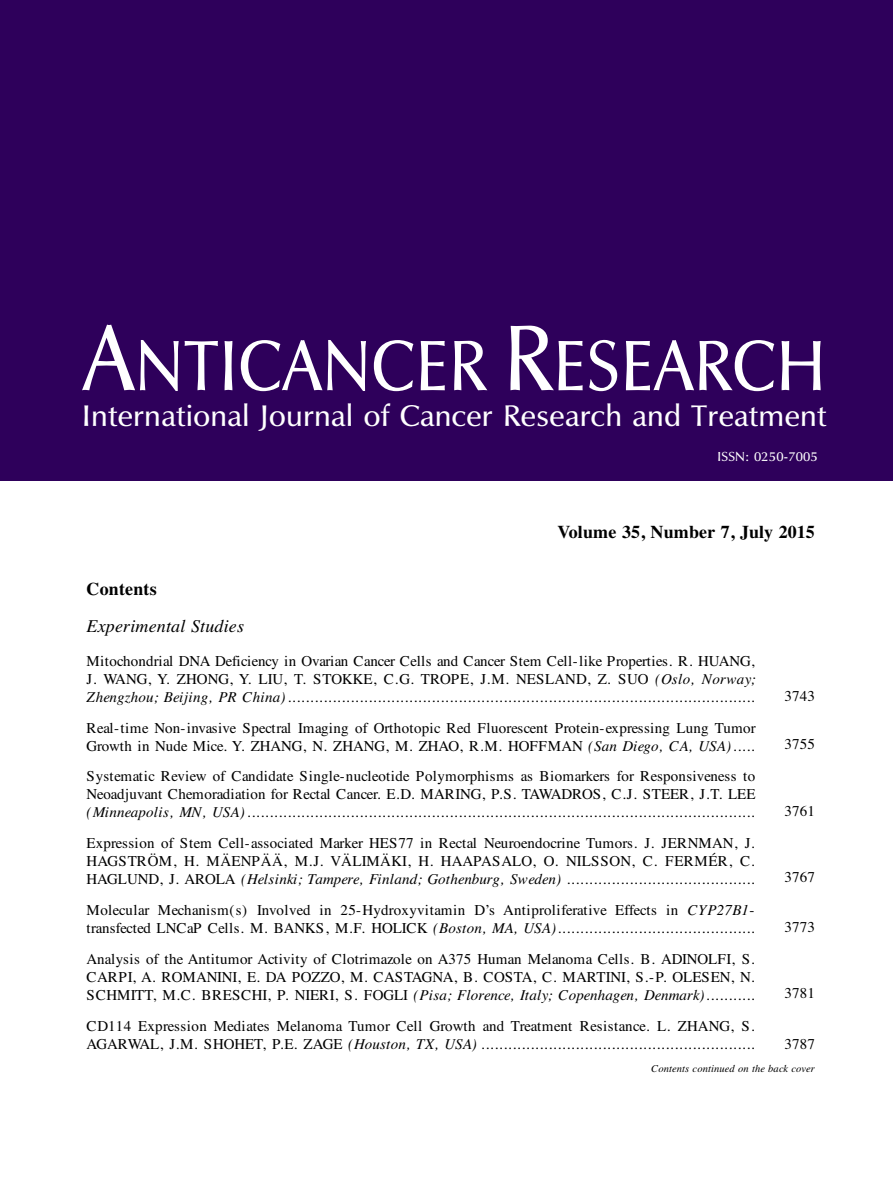
<style>
.page{position:relative;width:893px;height:1191px;background:#fff}
.page>*{position:absolute;margin:0;border:0;box-sizing:border-box;transform-origin:0 0}
.t1{font:73.5px "UB Optima";letter-spacing:.01em;color:#fff;scale:.9 1}
.t2{font:30.75px "UB Optima";letter-spacing:.01em;color:#fff}
.t3{font:700 18px "Times";letter-spacing:.01em;color:#000}
.t4{font:italic 18px "Times";letter-spacing:.01em;color:#000}
.t5{font:15px/18px "Times";letter-spacing:.01em;color:#000}
.t6{font:italic 15px "Times";letter-spacing:.01em;color:#000}
.t7{font:13.5px "UB Optima";letter-spacing:.01em;color:#fff}
.t8{font:italic 10.5px "Times";letter-spacing:.01em;color:#000}
.s1{font-size:96px}
.s2{font-style:italic}
</style>
<div class="page">
<div style="left:0;top:0;width:893px;height:480px;background:#2e005b"></div>
<h1 class="t1" style="left:83px;top:326px;width:827px"><span class="s1">A</span>NTICANCER <span class="s1">R</span>ESEARCH</h1>
<h2 class="t2" style="left:82px;top:399px;width:746px">International Journal of Cancer Research and Treatment</h2>
<p class="t7" style="left:717px;top:449px;width:102px">ISSN: 0250-7005</p>
<p class="t3" style="left:557px;top:521px;width:259px">Volume 35, Number 7, July 2015</p>
<p class="t3" style="left:87px;top:578px;width:72px">Contents</p>
<p class="t4" style="left:87px;top:615px;width:159px">Experimental Studies</p>
<p class="t5" style="left:87px;top:651px;width:671px;text-align:justify">Mitochondrial DNA Deficiency in Ovarian Cancer Cells and Cancer Stem Cell-like Properties. R. HUANG, J. WANG, Y. ZHONG, Y. LIU, T. STOKKE, C.G. TROPE, J.M. NESLAND, Z. SUO <span class="s2">(Oslo, Norway; Zhengzhou; Beijing, PR China)........................................................................................................</span></p>
<p class="t5" style="left:87px;top:718px;width:671px">Real-time Non-invasive Spectral Imaging of Orthotopic Red Fluorescent Protein-expressing Lung Tumor<br>Growth in Nude Mice. Y. ZHANG, N. ZHANG, M. ZHAO, R.M. HOFFMAN <span class="s2">(San Diego, CA, USA).....</span></p>
<p class="t5" style="left:87px;top:767px;width:670px">Systematic Review of Candidate Single-nucleotide Polymorphisms as Biomarkers for Responsiveness to<br>Neoadjuvant Chemoradiation for Rectal Cancer. E.D. MARING, P.S. TAWADROS, C.J. STEER, J.T. LEE</p>
<p class="t6" style="left:87px;top:803px;width:670px">(Minneapolis, MN, USA).................................................................................................................</p>
<p class="t5" style="left:87px;top:834px;width:670px;text-align:justify">Expression of Stem Cell-associated Marker HES77 in Rectal Neuroendocrine Tumors. J. JERNMAN, J.<br>HAGSTRÖM, H. MÄENPÄÄ, M.J. VÄLIMÄKI, H. HAAPASALO, O. NILSSON, C. FERMÉR, C.<br>HAGLUND, J. AROLA <span class="s2">(Helsinki; Tampere, Finland; Gothenburg, Sweden) ..........................................</span></p>
<p class="t5" style="left:87px;top:900px;width:670px">Molecular Mechanism(s) Involved in 25-Hydroxyvitamin D’s Antiproliferative Effects in <span class="s2">CYP27B1</span>- transfected LNCaP Cells. M. BANKS, M.F. HOLICK <span class="s2">(Boston, MA, USA)............................................</span></p>
<p class="t5" style="left:87px;top:949px;width:670px;text-align:justify">Analysis of the Antitumor Activity of Clotrimazole on A375 Human Melanoma Cells. B. ADINOLFI, S.<br>CARPI, A. ROMANINI, E. DA POZZO, M. CASTAGNA, B. COSTA, C. MARTINI, S.-P. OLESEN, N.<br>SCHMITT, M.C. BRESCHI, P. NIERI, S. FOGLI <span class="s2">(Pisa; Florence, Italy; Copenhagen, Denmark)...........</span></p>
<p class="t5" style="left:87px;top:1016px;width:670px">CD114 Expression Mediates Melanoma Tumor Cell Growth and Treatment Resistance. L. ZHANG, S.<br>AGARWAL, J.M. SHOHET, P.E. ZAGE <span class="s2">(Houston, TX, USA) .............................................................</span></p>
<p class="t5" style="left:784px;top:686px;width:32px">3743</p>
<p class="t5" style="left:784px;top:734px;width:32px">3755</p>
<p class="t5" style="left:784px;top:802px;width:32px">3761</p>
<p class="t5" style="left:784px;top:868px;width:32px">3767</p>
<p class="t5" style="left:784px;top:917px;width:32px">3773</p>
<p class="t5" style="left:784px;top:983px;width:32px">3781</p>
<p class="t5" style="left:784px;top:1034px;width:32px">3787</p>
<p class="t8" style="left:651px;top:1062px;width:165px">Contents continued on the back cover</p>
</div>
